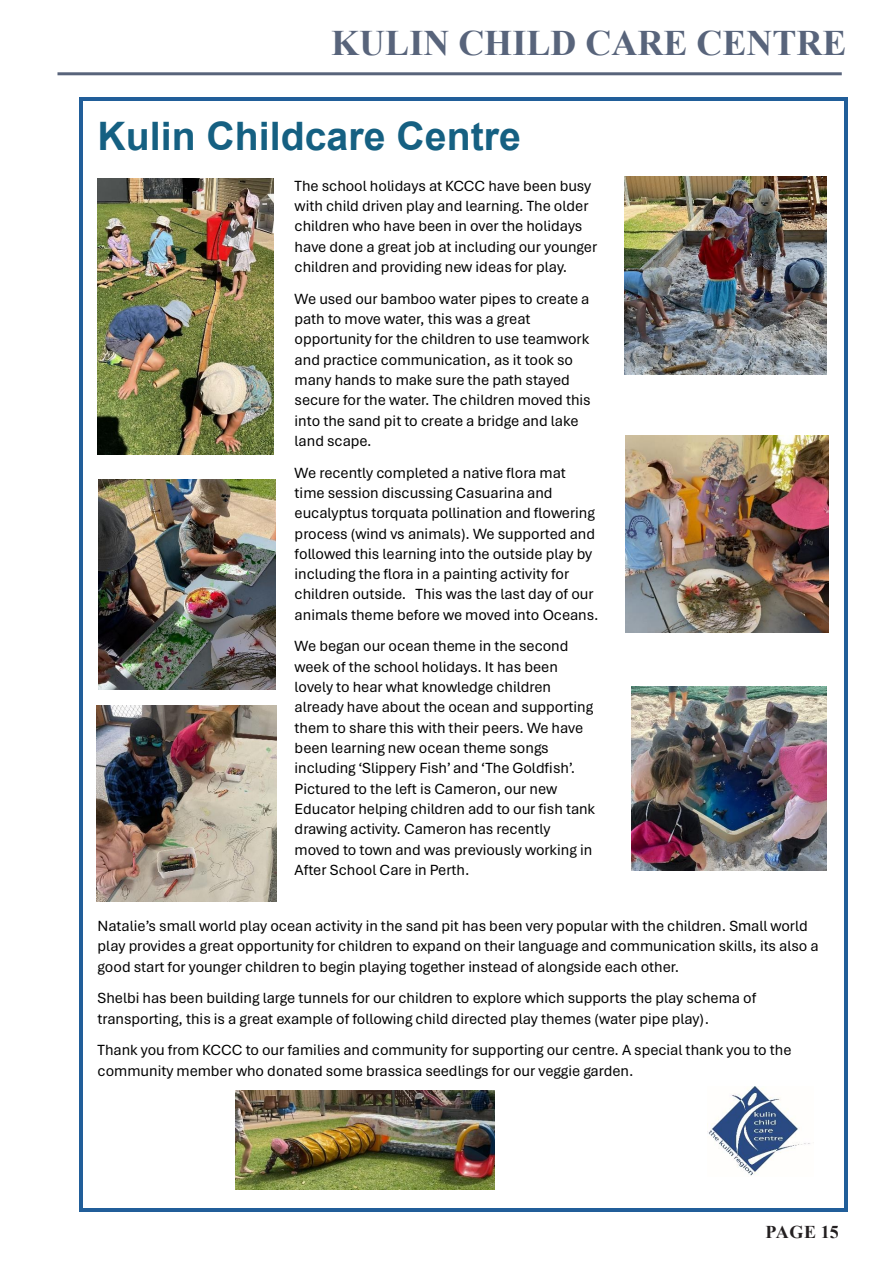
<style>
.page{position:relative;width:893px;height:1263px;background:#fff}
.page>*{position:absolute;margin:0;border:0;box-sizing:border-box;transform-origin:0 0}
.t1{font:700 39.15px "Arial";color:#156082}
.t2{font:700 36px "Times New Roman";color:#58647b}
.t3{font:700 18px "Times New Roman";letter-spacing:.015em;color:#231f20}
.t4{font:15.45px/20.2px "Aptos";letter-spacing:-.005em;color:#000}
</style>
<div class="page">
<hr style="left:57px;top:72px;width:785px;height:3px;background:#58647b">
<img style="left:98px;top:479px;width:178px;height:210px">
<img style="left:625px;top:436px;width:203px;height:196px">
<img style="left:624px;top:177px;width:203px;height:197px">
<img style="left:98px;top:179px;width:175px;height:276px">
<img style="left:631px;top:687px;width:196px;height:183px">
<img style="left:97px;top:705px;width:179px;height:196px">
<img style="left:236px;top:1090px;width:258px;height:99px">
<img style="left:707px;top:1086px;width:103px;height:90px">
<hr style="left:83px;top:97px;width:762px;height:3px;background:#215e99">
<hr style="left:80px;top:100px;width:3px;height:1108px;background:#215e99">
<hr style="left:845px;top:100px;width:3px;height:1108px;background:#215e99">
<hr style="left:83px;top:1208px;width:762px;height:3px;background:#215e99">
<p class="t2" style="left:331px;top:17px;width:517px">KULIN CHILD CARE CENTRE</p>
<p class="t1" style="left:98px;top:109px;width:425px">Kulin Childcare Centre</p>
<p class="t4" style="left:295px;top:175px;width:304px">The school holidays at KCCC have been busy with child driven play and learning. The older children who have been in over the holidays have done a great job at including our younger children and providing new ideas for play.</p>
<p class="t4" style="left:295px;top:288px;width:298px">We used our bamboo water pipes to create a path to move water, this was a great opportunity for the children to use teamwork and practice communication, as it took so many hands to make sure the path stayed secure for the water. The children moved this into the sand pit to create a bridge and lake land scape.</p>
<p class="t4" style="left:295px;top:462px;width:305px">We recently completed a native flora mat time session discussing Casuarina and eucalyptus torquata pollination and flowering process (wind vs animals). We supported and followed this learning into the outside play by including the flora in a painting activity for children outside. This was the last day of our animals theme before we moved into Oceans.</p>
<p class="t4" style="left:295px;top:635px;width:302px">We began our ocean theme in the second week of the school holidays. It has been lovely to hear what knowledge children already have about the ocean and supporting them to share this with their peers. We have been learning new ocean theme songs including ‘Slippery Fish’ and ‘The Goldfish’.<br>Pictured to the left is Cameron, our new Educator helping children add to our fish tank drawing activity. Cameron has recently moved to town and was previously working in After School Care in Perth.</p>
<p class="t4" style="left:98px;top:915px;width:723px">Natalie’s small world play ocean activity in the sand pit has been very popular with the children. Small world play provides a great opportunity for children to expand on their language and communication skills, its also a good start for younger children to begin playing together instead of alongside each other.</p>
<p class="t4" style="left:98px;top:987px;width:660px">Shelbi has been building large tunnels for our children to explore which supports the play schema of transporting, this is a great example of following child directed play themes (water pipe play).</p>
<p class="t4" style="left:98px;top:1039px;width:696px">Thank you from KCCC to our families and community for supporting our centre. A special thank you to the community member who donated some brassica seedlings for our veggie garden.</p>
<p class="t3" style="left:766px;top:1219px;width:75px">PAGE 15</p>
</div>
